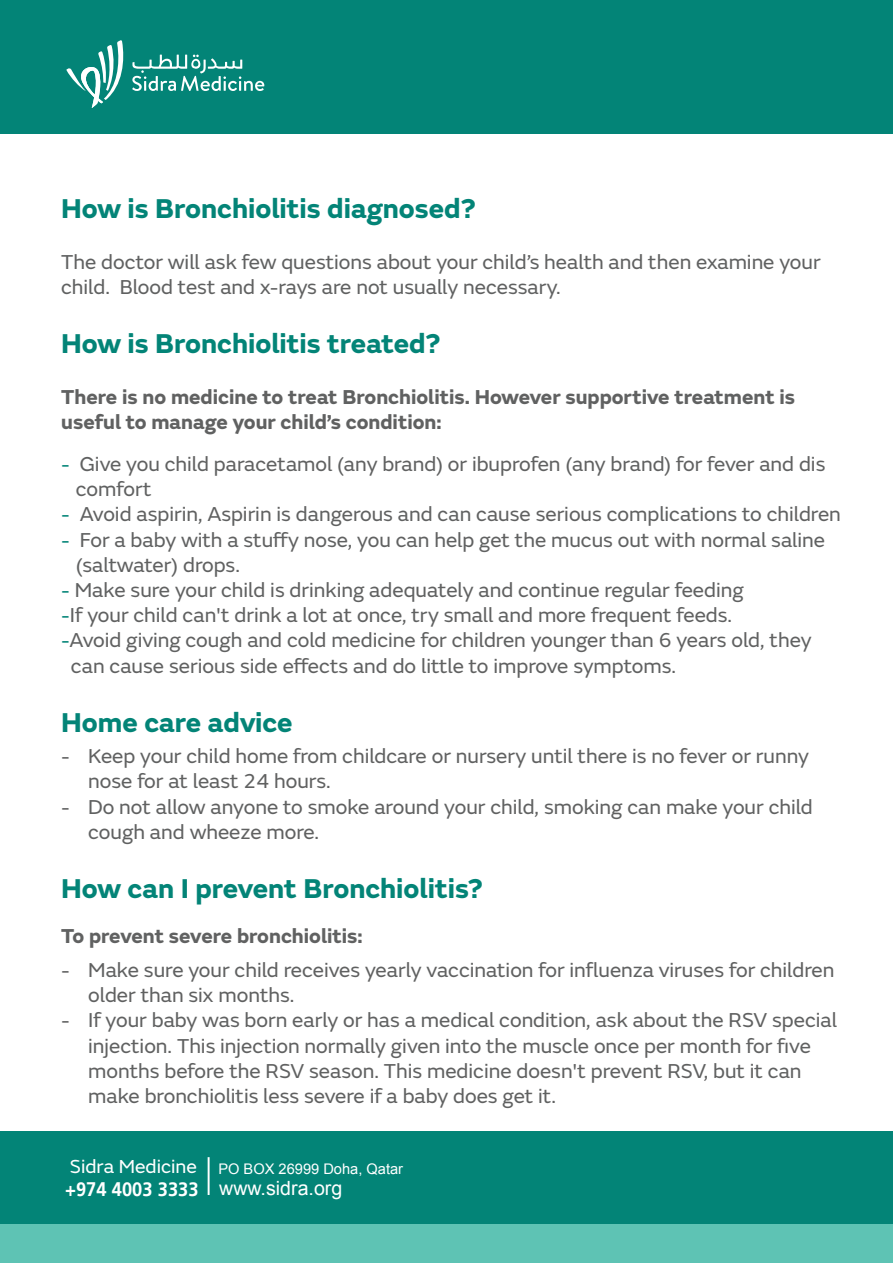
<style>
.page{position:relative;width:893px;height:1263px;background:#fff}
.page>*{position:absolute;margin:0;border:0;box-sizing:border-box;transform-origin:0 0}
.t1{font:700 28.35px "FS Emeric";color:#038477}
.t2{font:21px/25.2px "FS Emeric";color:#606161}
.t3{font:700 21px/25.2px "FS Emeric";color:#606161}
.t4{font:19.65px "Arial";color:#fff}
.t5{font:14.7px "Arial";color:#fff}
.s1{color:#038477}
.s2{font-family:"FS Emeric";font-size:19.65px}
.s3{font-family:"Frutiger LT Arabic 65";font-weight:700}
</style>
<div class="page">
<div style="left:0;top:0;width:893px;height:134px;background:#038477"></div>
<div style="left:0;top:1131px;width:893px;height:96px;background:#038477"></div>
<div style="left:0;top:1225px;width:893px;height:38px;background:#5ec3b4"></div>
<hr style="left:208px;top:1157px;width:2px;height:38px;background:#fff">
<svg style="left:66px;top:40px;width:58px;height:68px"></svg>
<svg style="left:132px;top:55px;width:132px;height:36px"></svg>
<h1 class="t1" style="left:61px;top:186px;width:416px">How is Bronchiolitis diagnosed?</h1>
<p class="t2" style="left:61px;top:248px;width:761px">The doctor will ask few questions about your child’s health and then examine your child. Blood test and x-rays are not usually necessary.</p>
<h1 class="t1" style="left:61px;top:321px;width:381px">How is Bronchiolitis treated?</h1>
<p class="t3" style="left:61px;top:383px;width:736px">There is no medicine to treat Bronchiolitis. However supportive treatment is useful to manage your child’s condition:</p>
<p class="t2" style="left:76px;top:450px;width:751px;text-indent:-15px"><span class="s1">-</span> Give you child paracetamol (any brand) or ibuprofen (any brand) for fever and dis comfort</p>
<p class="t2" style="left:61px;top:501px;width:781px"><span class="s1">-</span> Avoid aspirin, Aspirin is dangerous and can cause serious complications to children</p>
<p class="t2" style="left:76px;top:526px;width:751px;text-indent:-15px"><span class="s1">-</span> For a baby with a stuffy nose, you can help get the mucus out with normal saline (saltwater) drops.</p>
<p class="t2" style="left:61px;top:576px;width:684px"><span class="s1">-</span> Make sure your child is drinking adequately and continue regular feeding</p>
<p class="t2" style="left:61px;top:601px;width:672px"><span class="s1">-</span>If your child can't drink a lot at once, try small and more frequent feeds.</p>
<p class="t2" style="left:61px;top:627px;width:752px"><span class="s1">-</span>Avoid giving cough and cold medicine for children younger than 6 years old, they</p>
<p class="t2" style="left:71px;top:652px;width:607px">can cause serious side effects and do little to improve symptoms.</p>
<h1 class="t1" style="left:61px;top:700px;width:233px">Home care advice</h1>
<p class="t2" style="left:88px;top:742px;width:722px;text-indent:-27px">- Keep your child home from childcare or nursery until there is no fever or runny nose for at least 24 hours.</p>
<p class="t2" style="left:88px;top:793px;width:726px;text-indent:-27px">- Do not allow anyone to smoke around your child, smoking can make your child cough and wheeze more.</p>
<h1 class="t1" style="left:61px;top:866px;width:423px">How can I prevent Bronchiolitis?</h1>
<p class="t3" style="left:61px;top:921px;width:303px">To prevent severe bronchiolitis:</p>
<p class="t2" style="left:88px;top:956px;width:748px;text-indent:-27px">- Make sure your child receives yearly vaccination for influenza viruses for children older than six months.</p>
<p class="t2" style="left:88px;top:1006px;width:750px;text-indent:-27px">- If your baby was born early or has a medical condition, ask about the RSV special injection. This injection normally given into the muscle once per month for five months before the RSV season. This medicine doesn't prevent RSV, but it can make bronchiolitis less severe if a baby does get it.</p>
<p class="t5" style="left:70px;top:1159px;width:335px"><span class="s2">Sidra Medicine</span> PO BOX 26999 Doha, Qatar</p>
<p class="t4" style="left:65px;top:1175px;width:279px"><span class="s3">+974 4003 3333</span> www.sidra.org</p>
</div>
